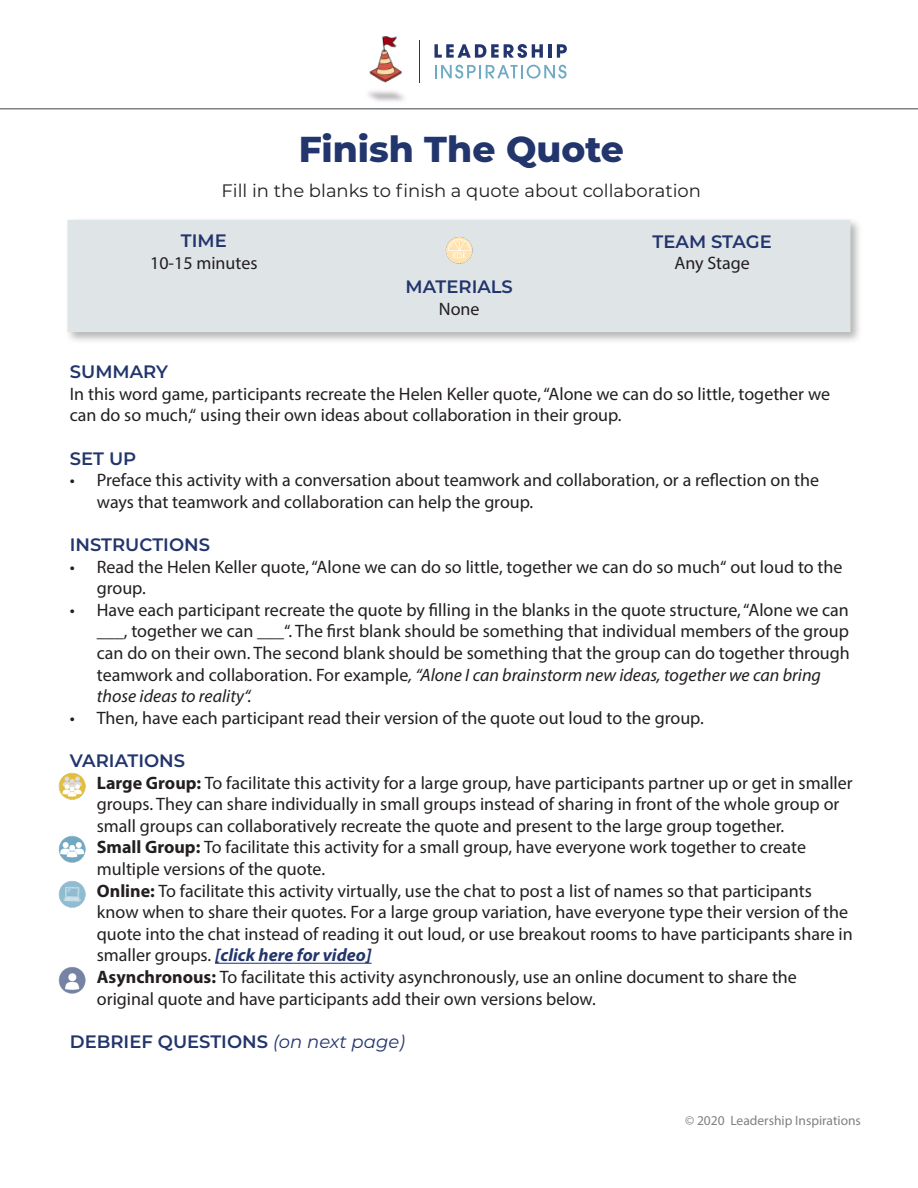
<style>
.page{position:relative;width:918px;height:1188px;background:#fff}
.page>*{position:absolute;margin:0;border:0;box-sizing:border-box;transform-origin:0 0}
.t1{font:800 36px "Montserrat";color:#22356c}
.t2{font:18px/21.6px "Myriad Pro";color:#231f20}
.t3{font:600 18px "Montserrat";color:#22356c}
.t4{font:18px "Montserrat";color:#231f20}
.t5{font:13.5px "Myriad Pro";color:#7e8083}
.s1{font-style:italic}
.s2{font-weight:700}
.s3{font-weight:700;font-style:italic;color:#22356c}
.s4{font-weight:400;font-style:italic}
</style>
<div class="page">
<hr style="left:0;top:108px;width:918px;height:2px;background:#7e8083">
<svg style="left:446px;top:44px;width:97px;height:14px"></svg>
<hr style="left:548px;top:44px;width:4px;height:14px;background:#22356c">
<svg style="left:557px;top:44px;width:10px;height:14px"></svg>
<svg style="left:442px;top:65px;width:125px;height:14px"></svg>
<img style="left:356px;top:91px;width:84px;height:19px">
<img style="left:369px;top:36px;width:73px;height:47px">
<div style="left:64px;top:217px;width:799px;height:128px;background:#231f20;opacity:.34"></div>
<div style="left:68px;top:220px;width:782px;height:112px;background:#dfe4e7"></div>
<hr style="left:215px;top:963px;width:157px;height:1px;background:#22356c">
<img style="left:445px;top:237px;width:28px;height:27px">
<img style="left:58px;top:773px;width:28px;height:27px">
<img style="left:58px;top:836px;width:28px;height:27px">
<img style="left:58px;top:881px;width:28px;height:27px">
<img style="left:58px;top:967px;width:28px;height:27px">
<p class="t1" style="left:299px;top:123px;width:327px">Finish The Quote</p>
<p class="t4" style="left:222px;top:178px;width:481px">Fill in the blanks to finish a quote about collaboration</p>
<p class="t3" style="left:181px;top:228px;width:47px">TIME</p>
<p class="t2" style="left:150px;top:251px;width:109px">10-15 minutes</p>
<p class="t3" style="left:406px;top:274px;width:109px">MATERIALS</p>
<p class="t2" style="left:439px;top:298px;width:42px">None</p>
<p class="t3" style="left:653px;top:228px;width:121px">TEAM STAGE</p>
<p class="t2" style="left:674px;top:252px;width:77px">Any Stage</p>
<p class="t3" style="left:70px;top:359px;width:100px">SUMMARY</p>
<p class="t2" style="left:70px;top:383px;width:762px">In this word game, participants recreate the Helen Keller quote, “Alone we can do so little, together we can do so much,“ using their own ideas about collaboration in their group.</p>
<p class="t3" style="left:70px;top:445px;width:68px">SET UP</p>
<p class="t2" style="left:97px;top:469px;width:724px;text-indent:-27px">• Preface this activity with a conversation about teamwork and collaboration, or a reflection on the ways that teamwork and collaboration can help the group.</p>
<p class="t3" style="left:70px;top:532px;width:142px">INSTRUCTIONS</p>
<p class="t2" style="left:97px;top:556px;width:747px;text-indent:-27px">• Read the Helen Keller quote, “Alone we can do so little, together we can do so much“ out loud to the group.</p>
<p class="t2" style="left:97px;top:599px;width:755px;text-indent:-27px">• Have each participant recreate the quote by filling in the blanks in the quote structure, “Alone we can ___, together we can ___“. The first blank should be something that individual members of the group can do on their own. The second blank should be something that the group can do together through teamwork and collaboration. For example<span class="s1">, “Alone I can brainstorm new ideas, together we can bring those ideas to reality“.</span></p>
<p class="t2" style="left:70px;top:707px;width:635px">• Then, have each participant read their version of the quote out loud to the group.</p>
<p class="t3" style="left:70px;top:748px;width:117px">VARIATIONS</p>
<p class="t2" style="left:97px;top:772px;width:757px;text-indent:-27px"><span class="s2">• Large Group:</span> To facilitate this activity for a large group, have participants partner up or get in smaller groups. They can share individually in small groups instead of sharing in front of the whole group or small groups can collaboratively recreate the quote and present to the large group together.</p>
<p class="t2" style="left:97px;top:836px;width:711px;text-indent:-27px"><span class="s2">• Small Group:</span> To facilitate this activity for a small group, have everyone work together to create multiple versions of the quote.</p>
<p class="t2" style="left:97px;top:880px;width:757px;text-indent:-27px"><span class="s2">• Online:</span> To facilitate this activity virtually, use the chat to post a list of names so that participants know when to share their quotes. For a large group variation, have everyone type their version of the quote into the chat instead of reading it out loud, or use breakout rooms to have participants share in smaller groups. <span class="s3">[click here for video]</span></p>
<p class="t2" style="left:97px;top:966px;width:702px;text-indent:-27px"><span class="s2">• Asynchronous:</span> To facilitate this activity asynchronously, use an online document to share the original quote and have participants add their own versions below.</p>
<p class="t3" style="left:70px;top:1029px;width:337px">DEBRIEF QUESTIONS <span class="s4">(on next page)</span></p>
<p class="t5" style="left:685px;top:1112px;width:177px">© 2020 Leadership Inspirations</p>
</div>
